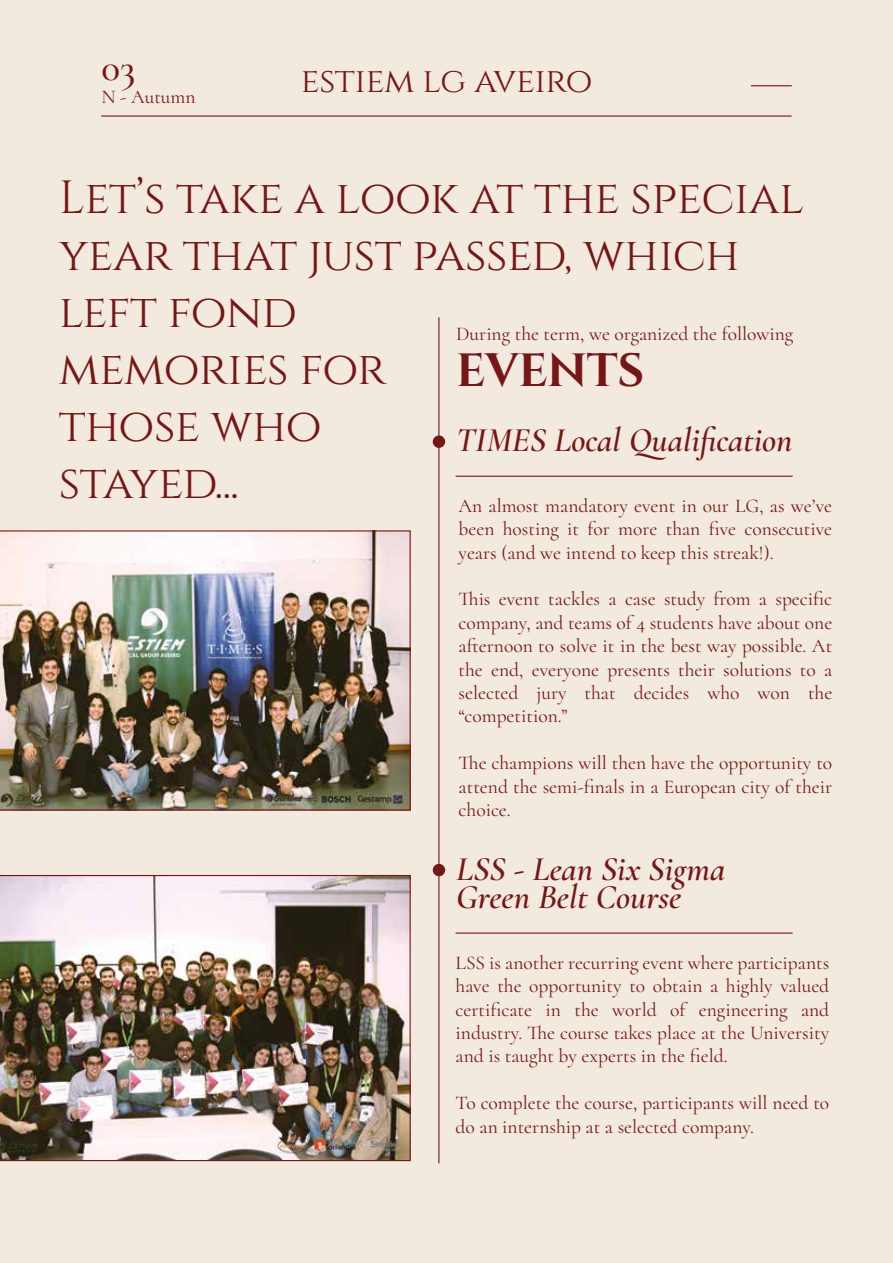
<style>
.page{position:relative;width:893px;height:1263px;background:#f2e9df}
.page>*{position:absolute;margin:0;border:0;box-sizing:border-box;transform-origin:0 0}
.t1{font:46.5px/56.8px "Cinzel";letter-spacing:-.01em;color:#761616}
.t2{font:500 39px "Cormorant";color:#761616}
.t3{font:italic 600 34.5px/28.5px "Cormorant";color:#761616}
.t4{font:34.5px "Cinzel";letter-spacing:-.01em;color:#761616}
.t5{font:19.5px/23.4px "Cormorant";color:#761616;text-align:justify}
</style>
<div class="page">
<hr style="left:439px;top:317px;width:1px;height:846px;background:#761614">
<hr style="left:456px;top:476px;width:337px;height:1px;background:#761614">
<hr style="left:456px;top:933px;width:337px;height:1px;background:#761614">
<div style="left:433px;top:864px;width:12px;height:12px;background:#761616;border-radius:50%"></div>
<div style="left:433px;top:435px;width:12px;height:13px;background:#761616;border-radius:50%"></div>
<img style="left:0;top:530px;width:411px;height:280px">
<img style="left:0;top:875px;width:411px;height:286px">
<hr style="left:751px;top:85px;width:41px;height:1px;background:#761616">
<hr style="left:101px;top:115px;width:691px;height:2px;background:#761616">
<h2 class="t2" style="left:101px;top:44px;width:35px">03</h2>
<h3 class="t4" style="left:301px;top:58px;width:293px">estiem lg aveiro</h3>
<p class="t5" style="left:101px;top:85px;width:96px">N - Autumn</p>
<h1 class="t1" style="left:59px;top:171px;width:747px">Let’s take a look at the special year that just passed, which left fond<br>memories for<br>those who<br>stayed...</h1>
<p class="t5" style="left:456px;top:322px;width:339px">During the term, we organized the following</p>
<h1 class="t1" style="left:456px;top:343px;width:190px">EVENTS</h1>
<h3 class="t3" style="left:456px;top:423px;width:338px">TIMES Local Qualification</h3>
<p class="t5" style="left:459px;top:494px;width:375px">An almost mandatory event in our LG, as we’ve been hosting it for more than five consecutive years (and we intend to keep this streak!).</p>
<p class="t5" style="left:459px;top:587px;width:375px">This event tackles a case study from a specific company, and teams of 4 students have about one afternoon to solve it in the best way possible. At the end, everyone presents their solutions to a selected jury that decides who won the “competition.”</p>
<p class="t5" style="left:459px;top:751px;width:375px">The champions will then have the opportunity to attend the semi-finals in a European city of their choice.</p>
<h3 class="t3" style="left:456px;top:851px;width:271px">LSS - Lean Six Sigma<br>Green Belt Course</h3>
<p class="t5" style="left:456px;top:951px;width:375px">LSS is another recurring event where participants have the opportunity to obtain a highly valued certificate in the world of engineering and industry. The course takes place at the University and is taught by experts in the field.</p>
<p class="t5" style="left:456px;top:1091px;width:375px">To complete the course, participants will need to do an internship at a selected company.</p>
</div>
